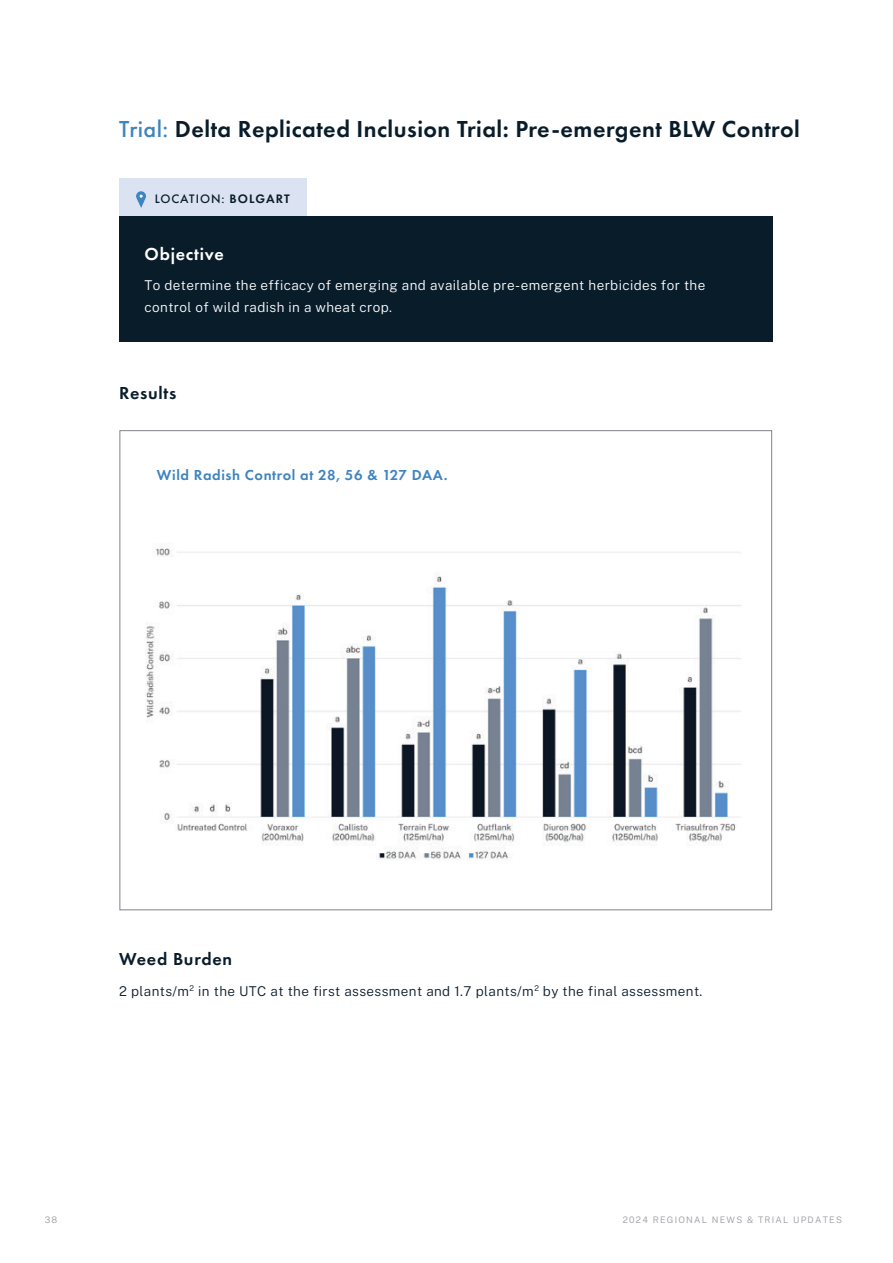
<style>
.page{position:relative;width:893px;height:1263px;background:#fff}
.page>*{position:absolute;margin:0;border:0;box-sizing:border-box;transform-origin:0 0}
.Heading_5_-_Trial_title{font:600 24px "Futura PT";letter-spacing:.02em;color:#091c2a}
.Heading_2__diff_spacing{font:600 18px "Futura PT";letter-spacing:.04em;color:#091c2a}
.Heading_2__diff_spacing-2{font:600 18px "Futura PT";letter-spacing:.04em;color:#fff}
.Blue_heading_6{font:600 15px "Futura PT";letter-spacing:.04em;color:#3e84c0}
.Body{font:100 13.5px/21.8px "Public Sans";letter-spacing:.03em;color:#fff}
.Body-2{font:100 13.5px "Public Sans";letter-spacing:.03em;color:#091c2a}
.Heading_3{font:500 12.75px "Futura PT";letter-spacing:.08em;color:#091c2a}
.t1{font:100 9px "Public Sans";letter-spacing:.14em;color:#9b9ba3}
.s1{font-weight:500;color:#3e84c0}
.s2{font-weight:600}
</style>
<div class="page">
<div style="left:119px;top:216px;width:653px;height:125px;background:#091c2a"></div>
<div style="left:119px;top:178px;width:188px;height:38px;background:#dbe3f2"></div>
<svg style="left:136px;top:191px;width:10px;height:17px"></svg>
<img style="left:145px;top:547px;width:596px;height:313px">
<p class="Heading_5_-_Trial_title" style="left:119px;top:114px;width:682px"><span class="s1">Trial:</span> Delta Replicated Inclusion Trial: Pre-emergent BLW Control</p>
<p class="Heading_3" style="left:155px;top:192px;width:136px">LOCATION: <span class="s2">BOLGART</span></p>
<p class="Heading_2__diff_spacing-2" style="left:145px;top:242px;width:81px">Objective</p>
<p class="Body" style="left:145px;top:274px;width:562px">To determine the efficacy of emerging and available pre-emergent herbicides for the control of wild radish in a wheat crop.</p>
<p class="Heading_2__diff_spacing" style="left:119px;top:381px;width:59px">Results</p>
<p class="Blue_heading_6" style="left:157px;top:465px;width:292px">Wild Radish Control at 28, 56 &amp; 127 DAA.</p>
<p class="Heading_2__diff_spacing" style="left:119px;top:948px;width:114px">Weed Burden</p>
<p class="Body-2" style="left:119px;top:982px;width:585px">2 plants/m<sup>2</sup> in the UTC at the first assessment and 1.7 plants/m<sup>2</sup> by the final assessment.</p>
<p class="t1" style="left:45px;top:1214px;width:14px">38</p>
<p class="t1" style="left:623px;top:1214px;width:221px">2024 REGIONAL NEWS &amp; TRIAL UPDATES</p>
</div>
